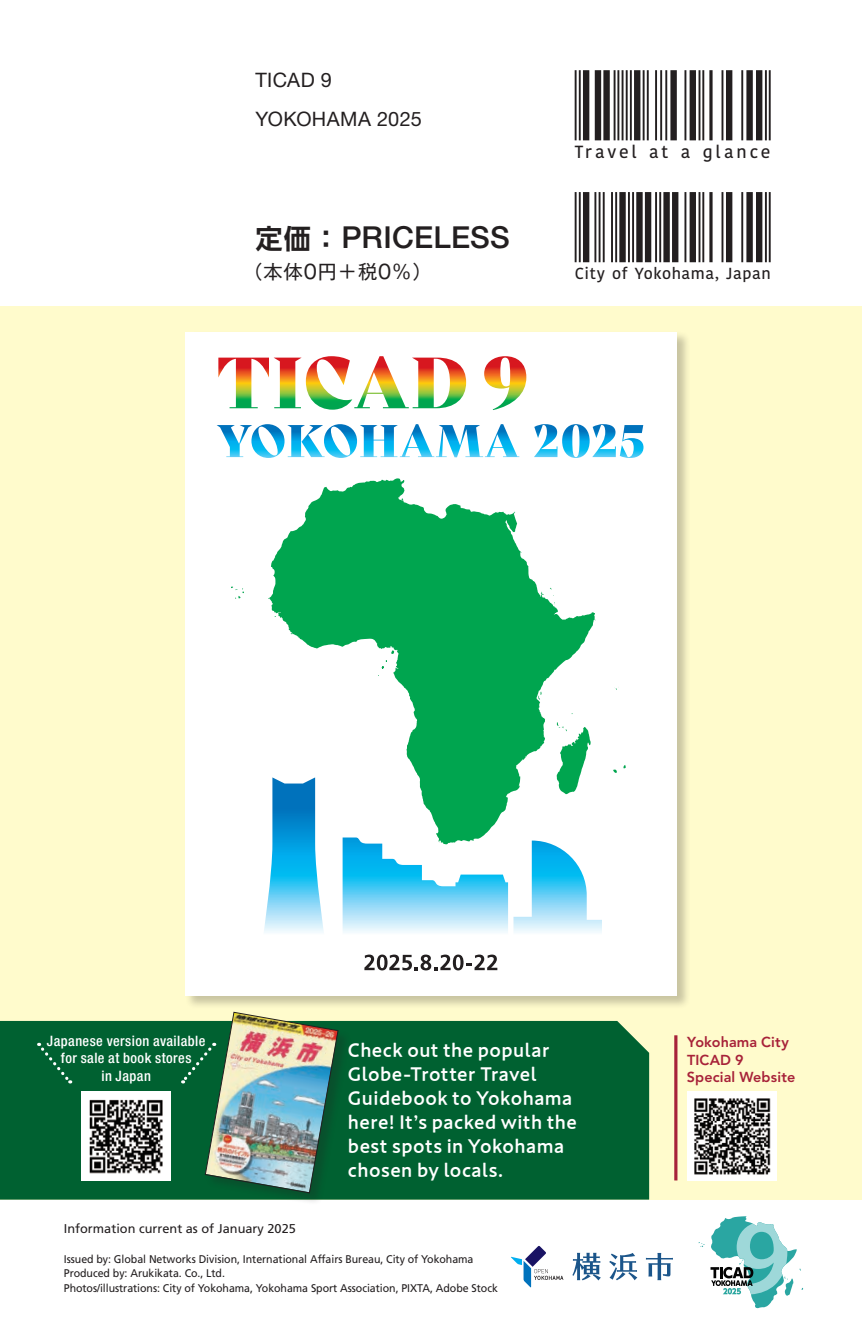
<style>
.page{position:relative;width:862px;height:1340px;background:#fff}
.page>*{position:absolute;margin:0;border:0;box-sizing:border-box;transform-origin:0 0}
.t1{font:500 30.38px "Helvetica Neue LT Std";letter-spacing:.01em;color:#231f20}
.t2{font:20.03px/38.2px "Helvetica Neue LT Std";letter-spacing:.02em;color:#231f20}
.t3{font:500 19.12px/23.8px "PA1 Gothic Std";letter-spacing:.025em;color:#fff}
.t4{font:19.12px "Gothic MB101 Pro";letter-spacing:.05em;color:#231f20}
.t5{font:500 17.55px "Kohinoor Telugu";letter-spacing:.16em;color:#231f20}
.t6{font:500 15.97px "Kohinoor Telugu";letter-spacing:.04em;color:#231f20}
.t7{font:500 condensed 14.4px/17.6px "Helvetica Neue LT Std";letter-spacing:.03em;color:#fff;text-align:center}
.t8{font:800 14.4px/17.6px "Avenir LT Std";letter-spacing:.01em;color:#a72239}
.t9{font:12.83px "Frutiger LT Std";color:#231f20}
.t10{font:11.25px/14.4px "Frutiger LT Std";letter-spacing:-.005em;color:#231f20;scale:.95 1}
.s1{font-family:"UD Shin Go Pr 6 De";font-weight:700;font-size:27px}
</style>
<div class="page">
<div style="left:0;top:306px;width:861px;height:893px;background:#fffbcc"></div>
<div style="left:0;top:1020px;width:648px;height:179px;background:#006131"></div>
<img style="left:861px;top:306px;width:1px;height:894px">
<img style="left:687px;top:1091px;width:89px;height:89px">
<img style="left:81px;top:1091px;width:90px;height:89px">
<div style="left:205px;top:1012px;width:146px;height:193px;background:#231f20;opacity:.25"></div>
<svg style="left:710px;top:1216px;width:92px;height:92px"></svg>
<div style="left:184px;top:331px;width:506px;height:678px;background:#231f20;opacity:.25"></div>
<div style="left:185px;top:332px;width:491px;height:663px;background:#fff"></div>
<svg style="left:264px;top:844px;width:337px;height:89px"></svg>
<svg style="left:231px;top:478px;width:394px;height:366px"></svg>
<svg style="left:218px;top:356px;width:248px;height:53px"></svg>
<svg style="left:484px;top:356px;width:42px;height:54px"></svg>
<svg style="left:216px;top:424px;width:303px;height:34px"></svg>
<svg style="left:534px;top:424px;width:109px;height:34px"></svg>
<svg style="left:364px;top:954px;width:133px;height:16px"></svg>
<hr style="left:574px;top:70px;width:2px;height:70px;background:#231f20">
<hr style="left:617px;top:70px;width:2px;height:70px;background:#231f20">
<hr style="left:642px;top:70px;width:2px;height:70px;background:#231f20">
<hr style="left:646px;top:70px;width:2px;height:70px;background:#231f20">
<hr style="left:654px;top:70px;width:2px;height:70px;background:#231f20">
<hr style="left:613px;top:70px;width:2px;height:70px;background:#231f20">
<hr style="left:659px;top:70px;width:2px;height:70px;background:#231f20">
<hr style="left:665px;top:70px;width:1px;height:70px;background:#231f20">
<hr style="left:684px;top:70px;width:2px;height:70px;background:#231f20">
<hr style="left:698px;top:70px;width:2px;height:70px;background:#231f20">
<hr style="left:702px;top:70px;width:1px;height:70px;background:#231f20">
<hr style="left:709px;top:70px;width:3px;height:70px;background:#231f20">
<hr style="left:721px;top:70px;width:2px;height:70px;background:#231f20">
<hr style="left:740px;top:70px;width:2px;height:70px;background:#231f20">
<hr style="left:764px;top:70px;width:2px;height:70px;background:#231f20">
<hr style="left:768px;top:70px;width:2px;height:70px;background:#231f20">
<hr style="left:578px;top:70px;width:2px;height:70px;background:#231f20">
<hr style="left:621px;top:70px;width:2px;height:70px;background:#231f20">
<hr style="left:625px;top:70px;width:2px;height:70px;background:#231f20">
<hr style="left:629px;top:70px;width:2px;height:70px;background:#231f20">
<div style="left:582px;top:70px;width:7px;height:70px;background:#231f20"></div>
<div style="left:594px;top:70px;width:6px;height:70px;background:#231f20"></div>
<div style="left:603px;top:70px;width:6px;height:70px;background:#231f20"></div>
<div style="left:633px;top:70px;width:7px;height:70px;background:#231f20"></div>
<div style="left:670px;top:70px;width:6px;height:70px;background:#231f20"></div>
<div style="left:746px;top:70px;width:6px;height:70px;background:#231f20"></div>
<div style="left:755px;top:70px;width:7px;height:70px;background:#231f20"></div>
<div style="left:689px;top:70px;width:6px;height:70px;background:#231f20"></div>
<div style="left:725px;top:70px;width:7px;height:70px;background:#231f20"></div>
<hr style="left:574px;top:192px;width:2px;height:70px;background:#231f20">
<hr style="left:654px;top:192px;width:2px;height:70px;background:#231f20">
<hr style="left:659px;top:192px;width:1px;height:70px;background:#231f20">
<hr style="left:684px;top:192px;width:2px;height:70px;background:#231f20">
<hr style="left:698px;top:192px;width:2px;height:70px;background:#231f20">
<hr style="left:702px;top:192px;width:1px;height:70px;background:#231f20">
<hr style="left:709px;top:192px;width:3px;height:70px;background:#231f20">
<hr style="left:721px;top:192px;width:2px;height:70px;background:#231f20">
<hr style="left:740px;top:192px;width:2px;height:70px;background:#231f20">
<hr style="left:764px;top:192px;width:2px;height:70px;background:#231f20">
<hr style="left:768px;top:192px;width:2px;height:70px;background:#231f20">
<hr style="left:578px;top:192px;width:2px;height:70px;background:#231f20">
<div style="left:582px;top:192px;width:7px;height:70px;background:#231f20"></div>
<hr style="left:598px;top:192px;width:2px;height:70px;background:#231f20">
<hr style="left:594px;top:192px;width:2px;height:70px;background:#231f20">
<hr style="left:602px;top:192px;width:2px;height:70px;background:#231f20">
<hr style="left:627px;top:192px;width:2px;height:70px;background:#231f20">
<hr style="left:631px;top:192px;width:2px;height:70px;background:#231f20">
<hr style="left:610px;top:192px;width:2px;height:70px;background:#231f20">
<hr style="left:615px;top:192px;width:1px;height:70px;background:#231f20">
<div style="left:636px;top:192px;width:6px;height:70px;background:#231f20"></div>
<div style="left:644px;top:192px;width:7px;height:70px;background:#231f20"></div>
<div style="left:619px;top:192px;width:6px;height:70px;background:#231f20"></div>
<div style="left:663px;top:192px;width:6px;height:70px;background:#231f20"></div>
<div style="left:671px;top:192px;width:7px;height:70px;background:#231f20"></div>
<div style="left:746px;top:192px;width:6px;height:70px;background:#231f20"></div>
<div style="left:755px;top:192px;width:7px;height:70px;background:#231f20"></div>
<div style="left:689px;top:192px;width:6px;height:70px;background:#231f20"></div>
<div style="left:725px;top:192px;width:7px;height:70px;background:#231f20"></div>
<svg style="left:38px;top:1042px;width:34px;height:42px"></svg>
<img style="left:180px;top:1011px;width:158px;height:182px">
<hr style="left:674px;top:1035px;width:3px;height:145px;background:#a72239">
<svg style="left:572px;top:1252px;width:28px;height:28px"></svg>
<svg style="left:609px;top:1253px;width:28px;height:27px"></svg>
<svg style="left:645px;top:1252px;width:27px;height:28px"></svg>
<svg style="left:511px;top:1246px;width:52px;height:41px"></svg>
<p class="t2" style="left:255px;top:61px;width:168px">TICAD 9<br>YOKOHAMA 2025</p>
<p class="t1" style="left:255px;top:219px;width:256px"><span class="s1">定価：</span>PRICELESS</p>
<p class="t4" style="left:243px;top:256px;width:189px">（本体0円＋税0％）</p>
<p class="t5" style="left:574px;top:142px;width:197px">Travel at a glance</p>
<p class="t6" style="left:574px;top:264px;width:197px">City of Yokohama, Japan</p>
<p class="t7" style="left:47px;top:1031px;width:160px">Japanese version available for sale at book stores<br>in Japan</p>
<p class="t3" style="left:348px;top:1039px;width:230px">Check out the popular<br>Globe-Trotter Travel<br>Guidebook to Yokohama here! It’s packed with the best spots in Yokohama chosen by locals.</p>
<p class="t8" style="left:686px;top:1033px;width:110px">Yokohama City<br>TICAD 9<br>Special Website</p>
<p class="t9" style="left:64px;top:1220px;width:233px">Information current as of January 2025</p>
<p class="t10" style="left:64px;top:1251px;width:458px">Issued by: Global Networks Division, International Affairs Bureau, City of Yokohama<br>Produced by: Arukikata. Co., Ltd.<br>Photos/illustrations: City of Yokohama, Yokohama Sport Association, PIXTA, Adobe Stock</p>
</div>
